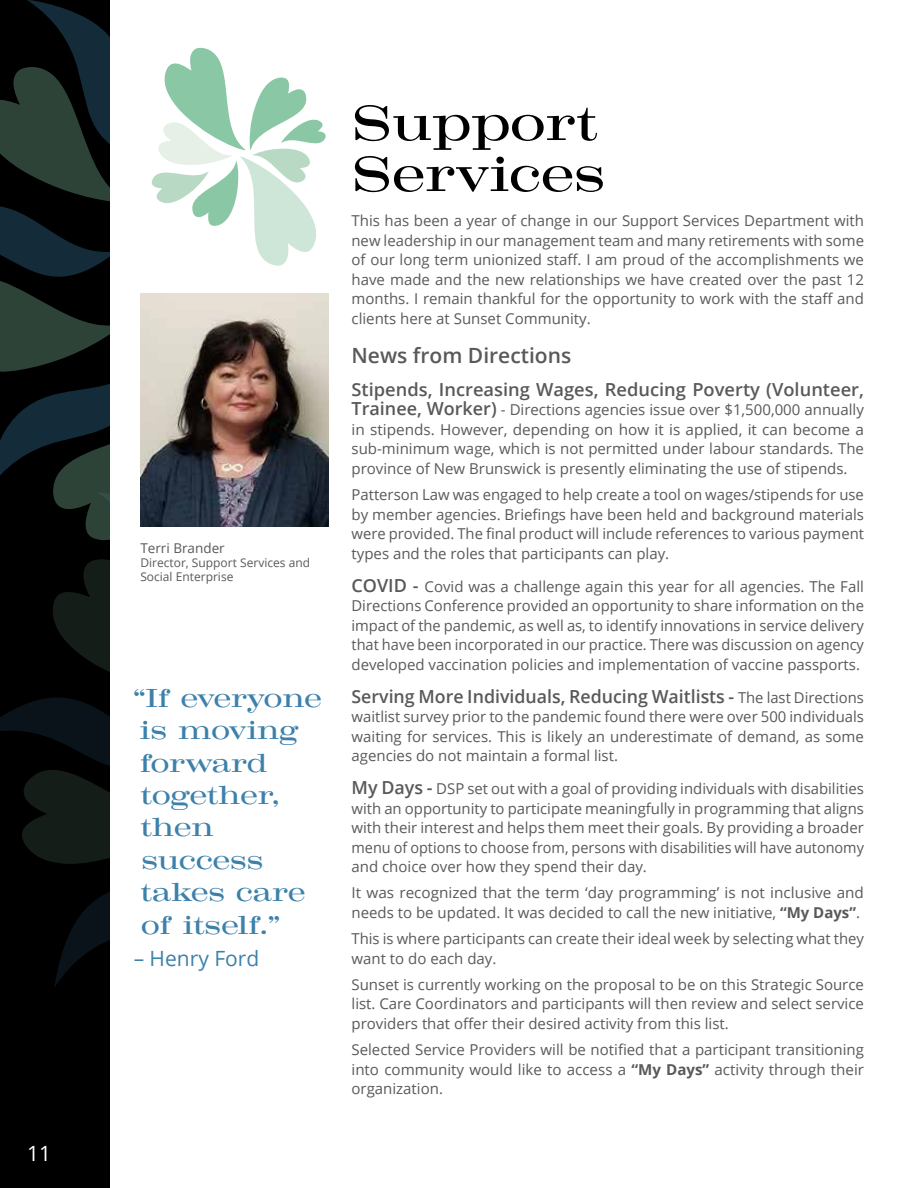
<style>
.page{position:relative;width:918px;height:1188px;background:#fff}
.page>*{position:absolute;margin:0;border:0;box-sizing:border-box;transform-origin:0 0}
.t1{font:51px/51px "Craw Mod URW";color:#000}
.t2{font:27px/32.4px "Craw Mod URW";color:#3d81ab}
.t3{font:600 21px "Open Sans";color:#58595b}
.t4{font:21px "Open Sans";color:#3d81ab}
.t5{font:21px "Open Sans";color:#fff}
.t6{font:600 18px "Open Sans";color:#58595b}
.t7{font:15px/19.5px "Open Sans";color:#58595b;text-align:justify}
.t8{font:13.5px "Open Sans";color:#58595b}
.t9{font:12px/14.4px "Open Sans";color:#58595b}
.s1{font-weight:600;font-size:18px}
.s2{font-weight:400;font-size:15px}
.s3{font-weight:700}
</style>
<div class="page">
<svg style="left:151px;top:47px;width:175px;height:219px"></svg>
<div style="left:0;top:0;width:109px;height:1188px;background:#000"></div>
<svg style="left:0;top:0;width:109px;height:987px"></svg>
<img style="left:140px;top:294px;width:188px;height:232px">
<h3 class="t5" style="left:27px;top:1139px;width:26px">11</h3>
<p class="t8" style="left:140px;top:539px;width:86px">Terri Brander</p>
<p class="t9" style="left:140px;top:555px;width:171px">Director, Support Services and<br>Social Enterprise</p>
<h2 class="t2" style="left:133px;top:681px;width:191px">“If everyone is moving forward together, then success takes care of itself.”</h2>
<h3 class="t4" style="left:134px;top:944px;width:127px">– Henry Ford</h3>
<h1 class="t1" style="left:352px;top:97px;width:256px">Support<br>Services</h1>
<p class="t7" style="left:352px;top:211px;width:514px">This has been a year of change in our Support Services Department with new leadership in our management team and many retirements with some of our long term unionized staff. I am proud of the accomplishments we have made and the new relationships we have created over the past 12 months. I remain thankful for the opportunity to work with the staff and clients here at Sunset Community.</p>
<h3 class="t3" style="left:352px;top:341px;width:221px">News from Directions</h3>
<p class="t6" style="left:352px;top:377px;width:514px">Stipends, Increasing Wages, Reducing Poverty (Volunteer,</p>
<p class="t7" style="left:352px;top:400px;width:514px"><span class="s1">Trainee, Worker)</span> - Directions agencies issue over $1,500,000 annually in stipends. However, depending on how it is applied, it can become a sub-minimum wage, which is not permitted under labour standards. The province of New Brunswick is presently eliminating the use of stipends.</p>
<p class="t7" style="left:352px;top:485px;width:514px">Patterson Law was engaged to help create a tool on wages/stipends for use by member agencies. Briefings have been held and background materials were provided. The final product will include references to various payment types and the roles that participants can play.</p>
<p class="t7" style="left:352px;top:576px;width:514px"><span class="s1">COVID -</span> Covid was a challenge again this year for all agencies. The Fall Directions Conference provided an opportunity to share information on the impact of the pandemic, as well as, to identify innovations in service delivery that have been incorporated in our practice. There was discussion on agency developed vaccination policies and implementation of vaccine passports.</p>
<p class="t6" style="left:352px;top:684px;width:514px">Serving More Individuals, Reducing Waitlists - <span class="s2">The last Directions</span></p>
<p class="t7" style="left:352px;top:707px;width:514px">waitlist survey prior to the pandemic found there were over 500 individuals waiting for services. This is likely an underestimate of demand, as some agencies do not maintain a formal list.</p>
<p class="t7" style="left:352px;top:779px;width:514px"><span class="s1">My Days -</span> DSP set out with a goal of providing individuals with disabilities with an opportunity to participate meaningfully in programming that aligns with their interest and helps them meet their goals. By providing a broader menu of options to choose from, persons with disabilities will have autonomy and choice over how they spend their day.</p>
<p class="t7" style="left:352px;top:883px;width:514px">It was recognized that the term ‘day programming’ is not inclusive and needs to be updated. It was decided to call the new initiative, <span class="s3">“My Days”</span>.</p>
<p class="t7" style="left:352px;top:929px;width:514px">This is where participants can create their ideal week by selecting what they want to do each day.</p>
<p class="t7" style="left:352px;top:974px;width:514px">Sunset is currently working on the proposal to be on this Strategic Source list. Care Coordinators and participants will then review and select service providers that offer their desired activity from this list.</p>
<p class="t7" style="left:352px;top:1040px;width:514px">Selected Service Providers will be notified that a participant transitioning into community would like to access a <span class="s3">“My Days”</span> activity through their organization.</p>
</div>
